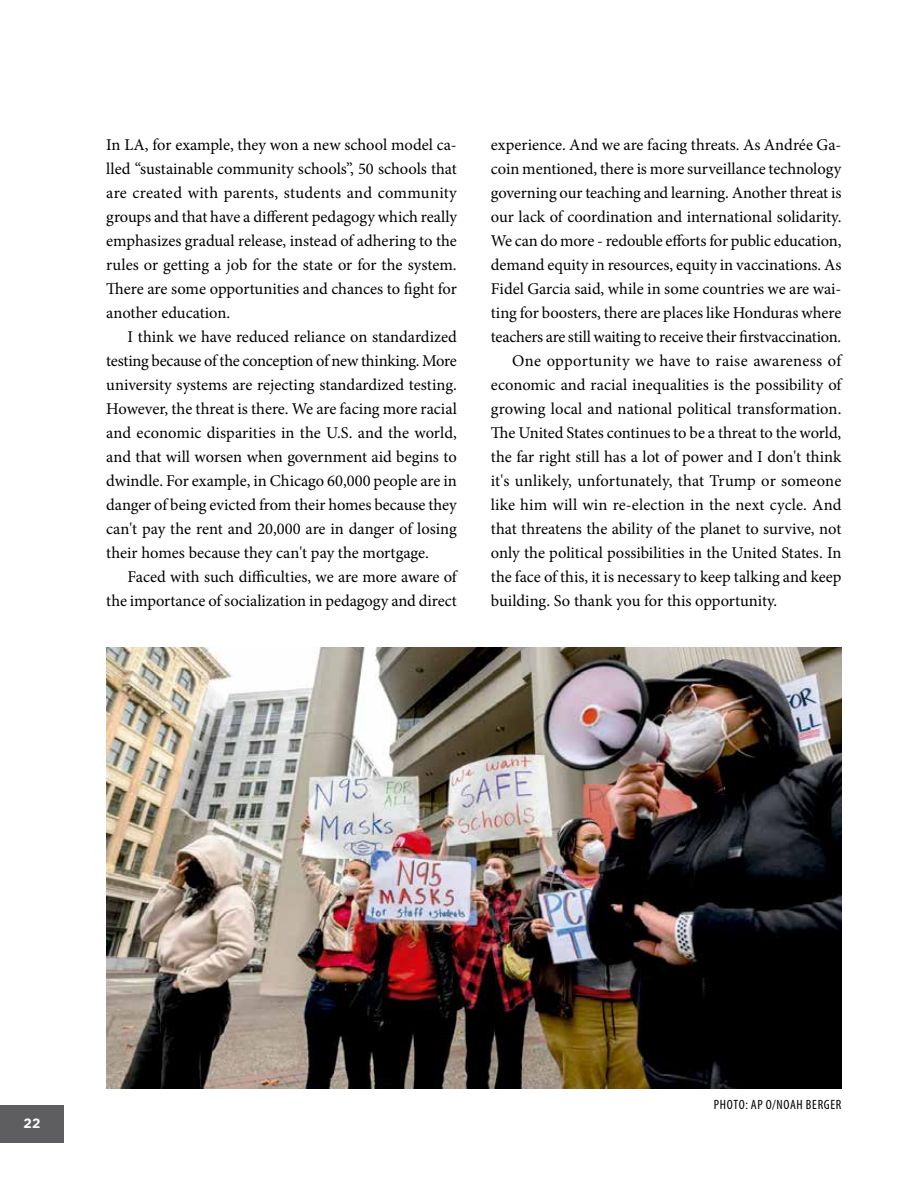
<style>
.page{position:relative;width:918px;height:1188px;background:#fff}
.page>*{position:absolute;margin:0;border:0;box-sizing:border-box;transform-origin:0 0}
.t1{font:16.5px/24px "Minion Pro";color:#000;text-align:justify}
.t2{font:condensed 13.5px "Myriad Pro";letter-spacing:.045em;color:#000}
.t3{font:700 13.5px "Gotham Rounded";color:#fff}
</style>
<div class="page">
<div style="left:0;top:1105px;width:64px;height:38px;background:#5e5e61"></div>
<img style="left:106px;top:648px;width:735px;height:441px">
<p class="t1" style="left:106px;top:133px;width:352px">In LA, for example, they won a new school model ca&shy;lled “sustainable community schools”, 50 schools that are created with parents, students and community groups and that have a different pedagogy which really emphasizes gradual release, instead of adhering to the rules or getting a job for the state or for the system.<br>There are some opportunities and chances to fight for another education.</p>
<p class="t1" style="left:106px;top:325px;width:352px;text-indent:21px">I think we have reduced reliance on standardized testing because of the conception of new thinking. More university systems are rejecting standardized testing.<br>However, the threat is there. We are facing more racial and economic disparities in the U.S. and the world, and that will worsen when government aid begins to dwindle. For example, in Chicago 60,000 people are in danger of being evicted from their homes because they can't pay the rent and 20,000 are in danger of losing their homes because they can't pay the mortgage.</p>
<p class="t1" style="left:106px;top:565px;width:352px;text-align:right">Faced with such difficulties, we are more aware of the importance of socialization in pedagogy and direct</p>
<p class="t1" style="left:491px;top:133px;width:352px">experience. And we are facing threats. As Andrée Ga-</p>
<p class="t1" style="left:491px;top:157px;width:352px">coin mentioned, there is more surveillance technology</p>
<p class="t1" style="left:491px;top:181px;width:352px">governing our teaching and learning. Another threat is</p>
<p class="t1" style="left:491px;top:205px;width:352px">our lack of coordination and international solidarity.</p>
<p class="t1" style="left:491px;top:229px;width:352px">We can do more - redouble efforts for public education,</p>
<p class="t1" style="left:491px;top:253px;width:352px">demand equity in resources, equity in vaccinations. As</p>
<p class="t1" style="left:491px;top:277px;width:352px">Fidel Garcia said, while in some countries we are wai-</p>
<p class="t1" style="left:491px;top:301px;width:352px">ting for boosters, there are places like Honduras where</p>
<p class="t1" style="left:491px;top:325px;width:352px">teachers are still waiting to receive their firstvaccination.</p>
<p class="t1" style="left:512px;top:349px;width:331px">One opportunity we have to raise awareness of</p>
<p class="t1" style="left:491px;top:373px;width:352px">economic and racial inequalities is the possibility of</p>
<p class="t1" style="left:491px;top:397px;width:352px">growing local and national political transformation.</p>
<p class="t1" style="left:491px;top:421px;width:352px">The United States continues to be a threat to the world,</p>
<p class="t1" style="left:491px;top:445px;width:352px">the far right still has a lot of power and I don't think</p>
<p class="t1" style="left:491px;top:469px;width:352px">it's unlikely, unfortunately, that Trump or someone</p>
<p class="t1" style="left:491px;top:493px;width:352px">like him will win re-election in the next cycle. And</p>
<p class="t1" style="left:491px;top:517px;width:352px">that threatens the ability of the planet to survive, not</p>
<p class="t1" style="left:491px;top:541px;width:352px">only the political possibilities in the United States. In</p>
<p class="t1" style="left:491px;top:565px;width:352px">the face of this, it is necessary to keep talking and keep</p>
<p class="t1" style="left:491px;top:589px;width:288px">building. So thank you for this opportunity.</p>
<p class="t3" style="left:23px;top:1114px;width:19px">22</p>
<p class="t2" style="left:714px;top:1097px;width:129px">PHOTO: AP O/NOAH BERGER</p>
</div>
